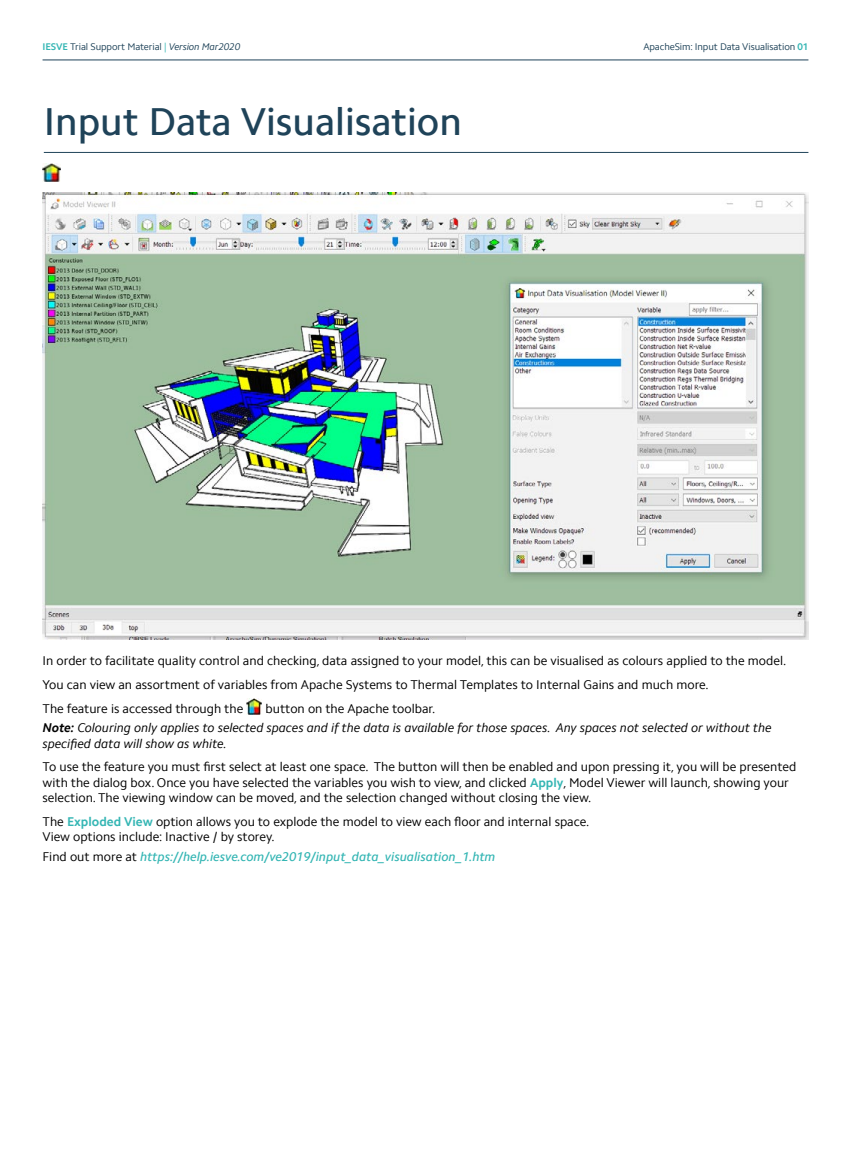
<style>
.page{position:relative;width:851px;height:1153px;background:#fff}
.page>*{position:absolute;margin:0;border:0;box-sizing:border-box;transform-origin:0 0}
.t1{font:500 39px "Camphor Pro";color:#1f4359}
.t2{font:12.75px/15.3px "Camphor Pro";color:#000}
.t3{font:italic 12.75px/19.5px "Camphor Pro";color:#000}
.t4{font:italic 500 12.75px "Camphor Pro";color:#35b6b4}
.t5{font:9.75px "Camphor Pro";letter-spacing:-.01em;color:#1f4359}
.s1{font-weight:700;color:#35b6b4}
.s2{color:#35b6b4}
.s3{font-style:italic}
.s4{font-style:normal}
.s5{font-weight:700}
.s6{font-weight:400;font-style:normal;color:#000}
</style>
<div class="page">
<hr style="left:43px;top:60px;width:765px;height:1px;background:#1f4359">
<hr style="left:44px;top:152px;width:764px;height:1px;background:#1f4359">
<img style="left:43px;top:164px;width:18px;height:18px">
<img style="left:43px;top:193px;width:765px;height:446px">
<img style="left:246px;top:698px;width:16px;height:16px">
<p class="t5" style="left:43px;top:41px;width:199px"><span class="s1">IESVE</span> Trial Support Material <span class="s2">|</span> <span class="s3">Version Mar2020</span></p>
<p class="t5" style="left:643px;top:41px;width:166px">ApacheSim: Input Data Visualisation <span class="s1">01</span></p>
<h1 class="t1" style="left:44px;top:98px;width:419px">Input Data Visualisation</h1>
<p class="t2" style="left:43px;top:648px;width:745px;line-height:23.9px">In order to facilitate quality control and checking, data assigned to your model, this can be visualised as colours applied to the model.<br>You can view an assortment of variables from Apache Systems to Thermal Templates to Internal Gains and much more.<br>The feature is accessed through the</p>
<p class="t3" style="left:43px;top:698px;width:730px;text-indent:223px"><span class="s4">button on the Apache toolbar.<br></span><span class="s5">Note:</span> Colouring only applies to selected spaces and if the data is available for those spaces. Any spaces not selected or without the</p>
<p class="t3" style="left:43px;top:733px;width:185px">specified data will show as white.</p>
<p class="t2" style="left:43px;top:759px;width:755px">To use the feature you must first select at least one space. The button will then be enabled and upon pressing it, you will be presented with the dialog box. Once you have selected the variables you wish to view, and clicked <span class="s1">Apply</span>, Model Viewer will launch, showing your selection. The viewing window can be moved, and the selection changed without closing the view.</p>
<p class="t2" style="left:43px;top:813px;width:548px">The <span class="s1">Exploded View</span> option allows you to explode the model to view each floor and internal space.<br>View options include: Inactive / by storey.</p>
<p class="t4" style="left:43px;top:848px;width:454px"><span class="s6">Find out more at</span> https://help.iesve.com/ve2019/input_data_visualisation_1.htm</p>
</div>
